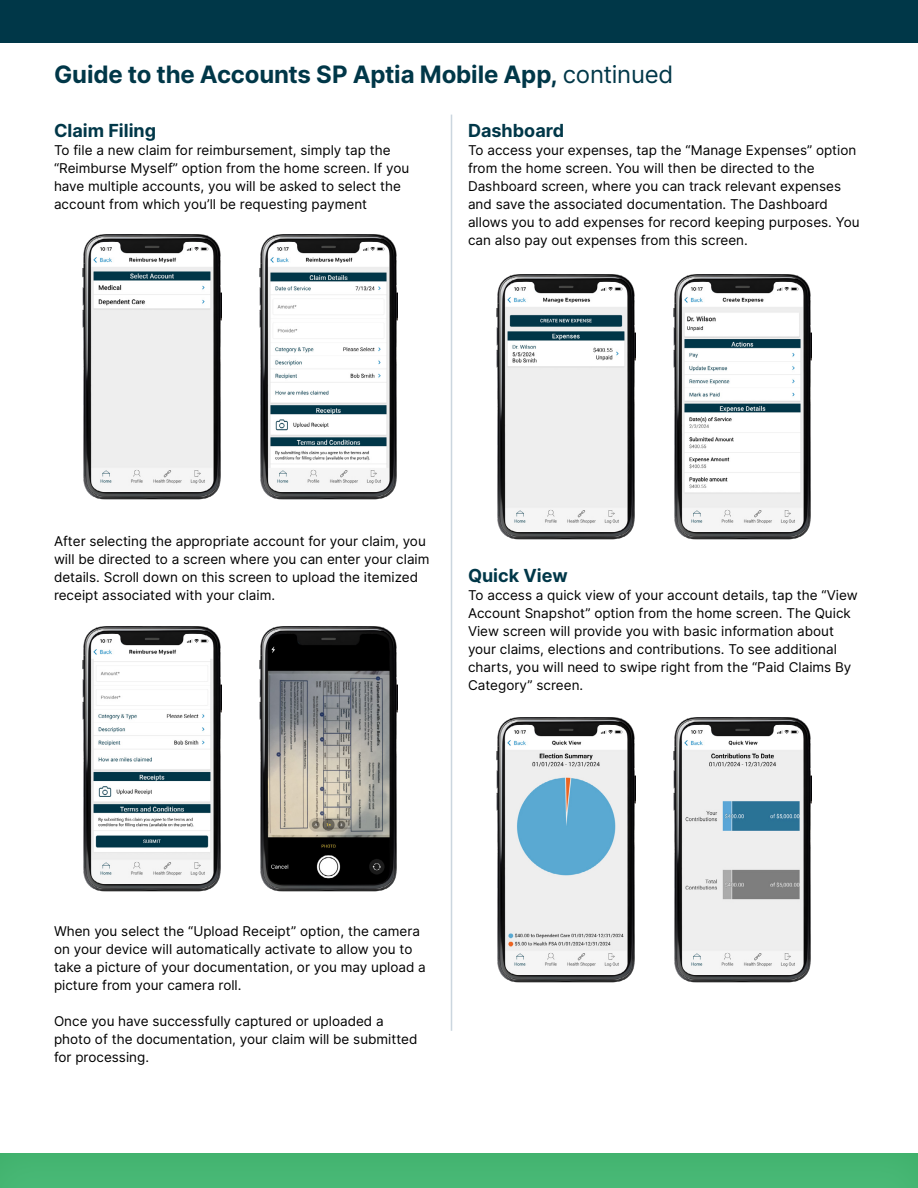
<style>
.page{position:relative;width:918px;height:1188px;background:#fff}
.page>*{position:absolute;margin:0;border:0;box-sizing:border-box;transform-origin:0 0}
.t1{font:700 24px "Inter";letter-spacing:-.01em;color:#003748}
.t2{font:700 18px "Inter";color:#003748}
.t3{font:13.5px/18px "Inter";color:#000}
.s1{font-weight:400}
</style>
<div class="page">
<div style="left:0;top:1139px;width:918px;height:49px;background:#4aba78;opacity:.3"></div>
<div style="left:0;top:0;width:918px;height:43px;background:#003748"></div>
<img style="left:497px;top:275px;width:138px;height:265px">
<img style="left:673px;top:275px;width:138px;height:265px">
<img style="left:497px;top:718px;width:138px;height:265px">
<img style="left:673px;top:718px;width:138px;height:265px">
<img style="left:83px;top:235px;width:138px;height:265px">
<img style="left:259px;top:235px;width:138px;height:265px">
<img style="left:83px;top:627px;width:138px;height:264px">
<img style="left:259px;top:627px;width:138px;height:264px">
<hr style="left:451px;top:115px;width:1px;height:916px;background:#cbd6df">
<h1 class="t1" style="left:54px;top:57px;width:621px">Guide to the Accounts SP Aptia Mobile App, <span class="s1">continued</span></h1>
<h2 class="t2" style="left:468px;top:117px;width:98px">Dashboard</h2>
<p class="t3" style="left:468px;top:140px;width:393px">To access your expenses, tap the “Manage Expenses” option from the home screen. You will then be directed to the Dashboard screen, where you can track relevant expenses and save the associated documentation. The Dashboard allows you to add expenses for record keeping purposes. You can also pay out expenses from this screen.</p>
<h2 class="t2" style="left:54px;top:117px;width:104px">Claim Filing</h2>
<p class="t3" style="left:54px;top:140px;width:357px">To file a new claim for reimbursement, simply tap the “Reimburse Myself” option from the home screen. If you have multiple accounts, you will be asked to select the account from which you’ll be requesting payment</p>
<p class="t3" style="left:54px;top:532px;width:377px">After selecting the appropriate account for your claim, you will be directed to a screen where you can enter your claim details. Scroll down on this screen to upload the itemized receipt associated with your claim.</p>
<h2 class="t2" style="left:468px;top:562px;width:101px">Quick View</h2>
<p class="t3" style="left:468px;top:585px;width:391px">To access a quick view of your account details, tap the “View Account Snapshot” option from the home screen. The Quick View screen will provide you with basic information about your claims, elections and contributions. To see additional charts, you will need to swipe right from the “Paid Claims By Category” screen.</p>
<p class="t3" style="left:54px;top:922px;width:373px">When you select the “Upload Receipt” option, the camera on your device will automatically activate to allow you to take a picture of your documentation, or you may upload a picture from your camera roll.</p>
<p class="t3" style="left:54px;top:1012px;width:365px">Once you have successfully captured or uploaded a photo of the documentation, your claim will be submitted for processing.</p>
</div>
